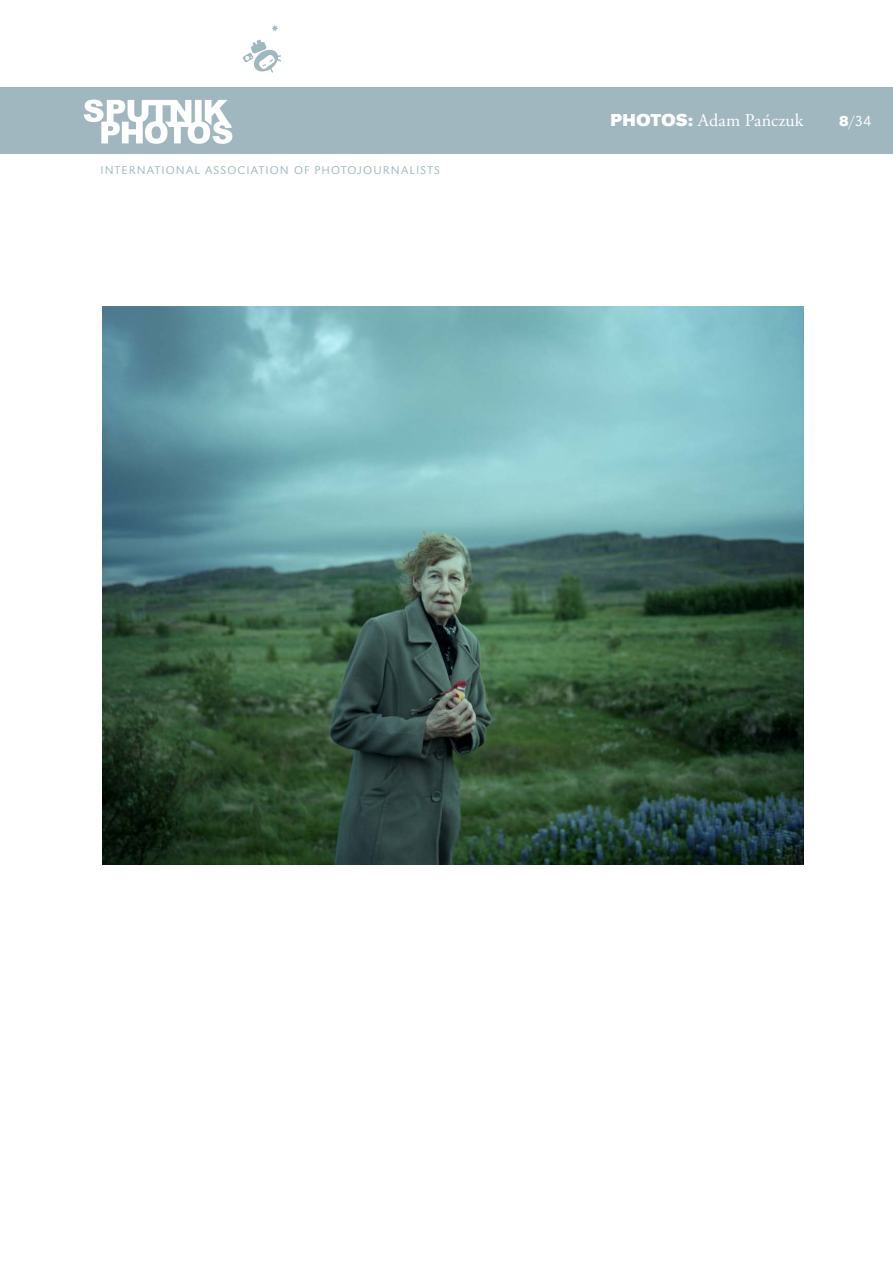
<style>
.page{position:relative;width:893px;height:1263px;background:#fff}
.page>*{position:absolute;margin:0;border:0;box-sizing:border-box;transform-origin:0 0}
.t1{font:18px "Adobe Garamond Pro";letter-spacing:.01em;color:#fff}
.t2{font:18px "URW Grotesk TOT Bol Wid";color:#fff}
.t3{font:15px "URW Grotesk TOT Lig Wid";color:#fff}
.t4{font:11.7px "URW Grotesk TOT Lig Wid";letter-spacing:.095em;color:#a0b7c0}
.s1{font-family:"URW Grotesk TOT Bol Wid"}
</style>
<div class="page">
<div style="left:0;top:87px;width:893px;height:67px;background:#a0b7c0"></div>
<svg style="left:84px;top:100px;width:148px;height:44px"></svg>
<svg style="left:243px;top:25px;width:38px;height:48px"></svg>
<img style="left:102px;top:306px;width:702px;height:559px">
<p class="t4" style="left:101px;top:164px;width:341px">INTERNATIONAL ASSOCIATION OF PHOTOJOURNALISTS</p>
<h1 class="t2" style="left:610px;top:109px;width:26px">PHOTOS</h1>
<h1 class="t1" style="left:688px;top:109px;width:117px"><span class="s1">:</span> Adam Pańczuk</h1>
<p class="t3" style="left:839px;top:112px;width:34px"><span class="s1">8</span>/34</p>
</div>
